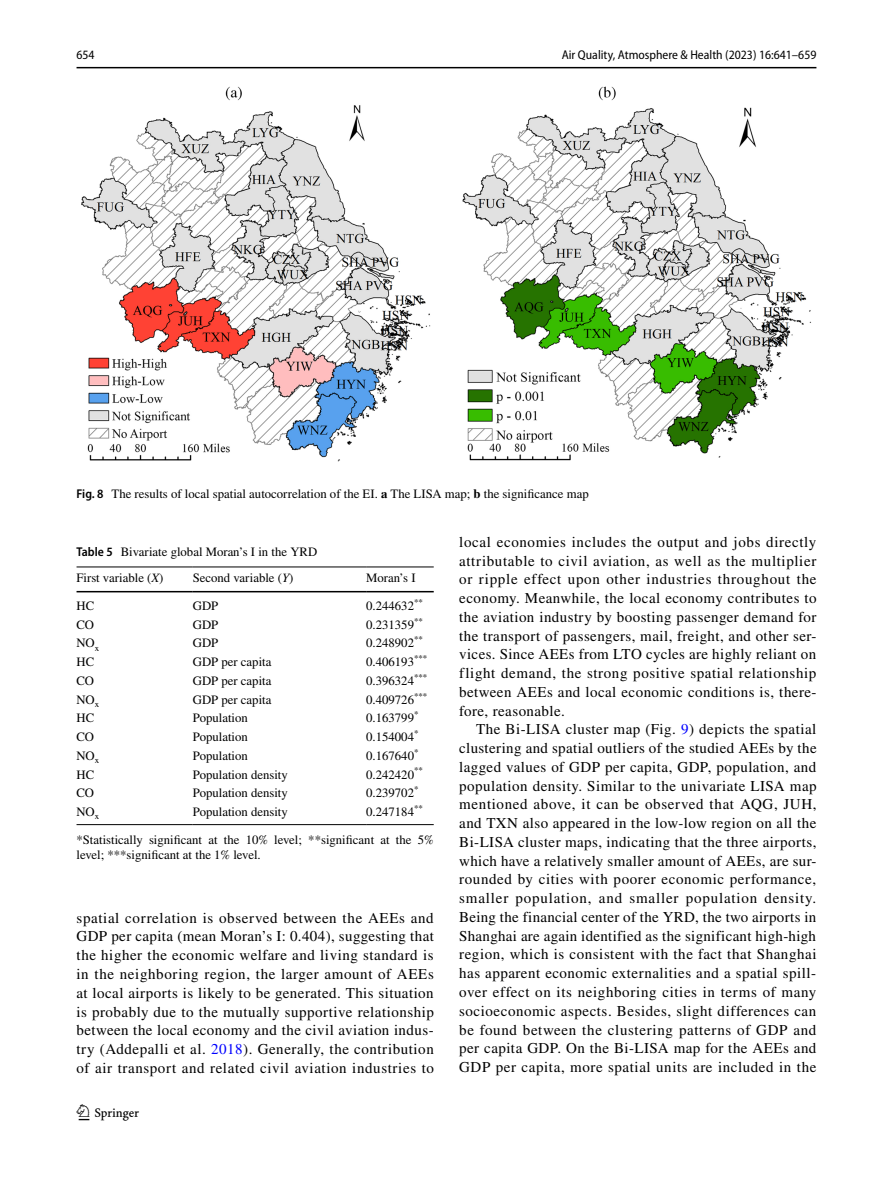
<style>
.page{position:relative;width:893px;height:1187px;background:#fff}
.page>*{position:absolute;margin:0;border:0;box-sizing:border-box;transform-origin:0 0}
.t1{font:22.5px "Springnew Regular 2";color:#000}
.t2{font:15px/18.8px "STIX";letter-spacing:.04em;color:#000;text-align:justify}
.t3{font:12.75px/15px "STIX";color:#000}
.t4{font:semi-condensed 12.75px "Myriad Pro";color:#000}
.s1{font-family:"Myriad Pro";font-weight:600;font-stretch:semi-condensed}
.s2{font-weight:700}
.s3{font-style:italic}
.s4{color:#00f}
</style>
<div class="page">
<hr style="left:77px;top:67px;width:739px;height:1px;background:#000">
<img style="left:81px;top:87px;width:730px;height:375px">
<hr style="left:77px;top:566px;width:116px;height:1px;background:#000">
<hr style="left:77px;top:591px;width:116px;height:1px;background:#000">
<hr style="left:193px;top:566px;width:173px;height:1px;background:#000">
<hr style="left:193px;top:591px;width:173px;height:1px;background:#000">
<hr style="left:366px;top:566px;width:68px;height:1px;background:#000">
<hr style="left:366px;top:591px;width:68px;height:1px;background:#000">
<hr style="left:77px;top:824px;width:116px;height:1px;background:#000">
<hr style="left:193px;top:824px;width:173px;height:1px;background:#000">
<hr style="left:366px;top:824px;width:68px;height:1px;background:#000">
<p class="t4" style="left:77px;top:48px;width:20px">654</p>
<p class="t4" style="left:562px;top:48px;width:256px">Air Quality, Atmosphere &amp; Health (2023) 16:641–659</p>
<p class="t3" style="left:77px;top:486px;width:514px"><span class="s1">Fig. 8</span> The results of local spatial autocorrelation of the EI. <span class="s2">a</span> The LISA map; <span class="s2">b</span> the significance map</p>
<p class="t3" style="left:77px;top:545px;width:242px"><span class="s1">Table 5</span> Bivariate global Moran’s I in the YRD</p>
<p class="t3" style="left:77px;top:571px;width:88px">First variable (<span class="s3">X</span>)</p>
<p class="t3" style="left:193px;top:571px;width:102px">Second variable (<span class="s3">Y</span>)</p>
<p class="t3" style="left:366px;top:571px;width:51px">Moran’s I</p>
<p class="t3" style="left:77px;top:599px;width:19px">HC</p>
<p class="t3" style="left:193px;top:599px;width:27px">GDP</p>
<p class="t3" style="left:366px;top:599px;width:58px">0.244632<sup>**</sup></p>
<p class="t3" style="left:77px;top:617px;width:19px">CO</p>
<p class="t3" style="left:193px;top:617px;width:27px">GDP</p>
<p class="t3" style="left:366px;top:617px;width:58px">0.231359<sup>**</sup></p>
<p class="t3" style="left:77px;top:636px;width:24px">NO<sub>x</sub></p>
<p class="t3" style="left:193px;top:636px;width:27px">GDP</p>
<p class="t3" style="left:366px;top:636px;width:58px">0.248902<sup>**</sup></p>
<p class="t3" style="left:77px;top:655px;width:19px">HC</p>
<p class="t3" style="left:193px;top:655px;width:80px">GDP per capita</p>
<p class="t3" style="left:366px;top:655px;width:63px">0.406193<sup>***</sup></p>
<p class="t3" style="left:77px;top:674px;width:19px">CO</p>
<p class="t3" style="left:193px;top:674px;width:80px">GDP per capita</p>
<p class="t3" style="left:366px;top:674px;width:63px">0.396324<sup>***</sup></p>
<p class="t3" style="left:77px;top:692px;width:24px">NO<sub>x</sub></p>
<p class="t3" style="left:193px;top:692px;width:80px">GDP per capita</p>
<p class="t3" style="left:366px;top:692px;width:63px">0.409726<sup>***</sup></p>
<p class="t3" style="left:77px;top:711px;width:19px">HC</p>
<p class="t3" style="left:193px;top:711px;width:57px">Population</p>
<p class="t3" style="left:366px;top:711px;width:54px">0.163799<sup>*</sup></p>
<p class="t3" style="left:77px;top:730px;width:19px">CO</p>
<p class="t3" style="left:193px;top:730px;width:57px">Population</p>
<p class="t3" style="left:366px;top:730px;width:54px">0.154004<sup>*</sup></p>
<p class="t3" style="left:77px;top:748px;width:24px">NO<sub>x</sub></p>
<p class="t3" style="left:193px;top:748px;width:57px">Population</p>
<p class="t3" style="left:366px;top:748px;width:54px">0.167640<sup>*</sup></p>
<p class="t3" style="left:77px;top:767px;width:19px">HC</p>
<p class="t3" style="left:193px;top:767px;width:97px">Population density</p>
<p class="t3" style="left:366px;top:767px;width:58px">0.242420<sup>**</sup></p>
<p class="t3" style="left:77px;top:786px;width:19px">CO</p>
<p class="t3" style="left:193px;top:786px;width:97px">Population density</p>
<p class="t3" style="left:366px;top:786px;width:54px">0.239702<sup>*</sup></p>
<p class="t3" style="left:77px;top:805px;width:24px">NO<sub>x</sub></p>
<p class="t3" style="left:193px;top:805px;width:97px">Population density</p>
<p class="t3" style="left:366px;top:805px;width:58px">0.247184<sup>**</sup></p>
<p class="t3" style="left:77px;top:833px;width:359px">*Statistically significant at the 10% level; **significant at the 5% level; ***significant at the 1% level.</p>
<p class="t2" style="left:77px;top:909px;width:359px">spatial correlation is observed between the AEEs and GDP per capita (mean Moran’s I: 0.404), suggesting that the higher the economic welfare and living standard is in the neighboring region, the larger amount of AEEs at local airports is likely to be generated. This situation is probably due to the mutually supportive relationship between the local economy and the civil aviation indus&shy;try (Addepalli et al. <span class="s4">2018</span>). Generally, the contribution of air transport and related civil aviation industries to</p>
<h1 class="t1" style="left:79px;top:1104px;width:62px">1 3</h1>
<p class="t2" style="left:459px;top:533px;width:359px">local economies includes the output and jobs directly attributable to civil aviation, as well as the multiplier or ripple effect upon other industries throughout the economy. Meanwhile, the local economy contributes to the aviation industry by boosting passenger demand for the transport of passengers, mail, freight, and other ser&shy;vices. Since AEEs from LTO cycles are highly reliant on flight demand, the strong positive spatial relationship between AEEs and local economic conditions is, there&shy;fore, reasonable.</p>
<p class="t2" style="left:459px;top:721px;width:359px;text-indent:17px">The Bi-LISA cluster map (Fig. <span class="s4">9</span>) depicts the spatial clustering and spatial outliers of the studied AEEs by the lagged values of GDP per capita, GDP, population, and population density. Similar to the univariate LISA map mentioned above, it can be observed that AQG, JUH, and TXN also appeared in the low-low region on all the Bi-LISA cluster maps, indicating that the three airports, which have a relatively smaller amount of AEEs, are sur&shy;rounded by cities with poorer economic performance, smaller population, and smaller population density.<br>Being the financial center of the YRD, the two airports in Shanghai are again identified as the significant high-high region, which is consistent with the fact that Shanghai has apparent economic externalities and a spatial spill&shy;over effect on its neighboring cities in terms of many socioeconomic aspects. Besides, slight differences can be found between the clustering patterns of GDP and per capita GDP. On the Bi-LISA map for the AEEs and GDP per capita, more spatial units are included in the</p>
</div>
